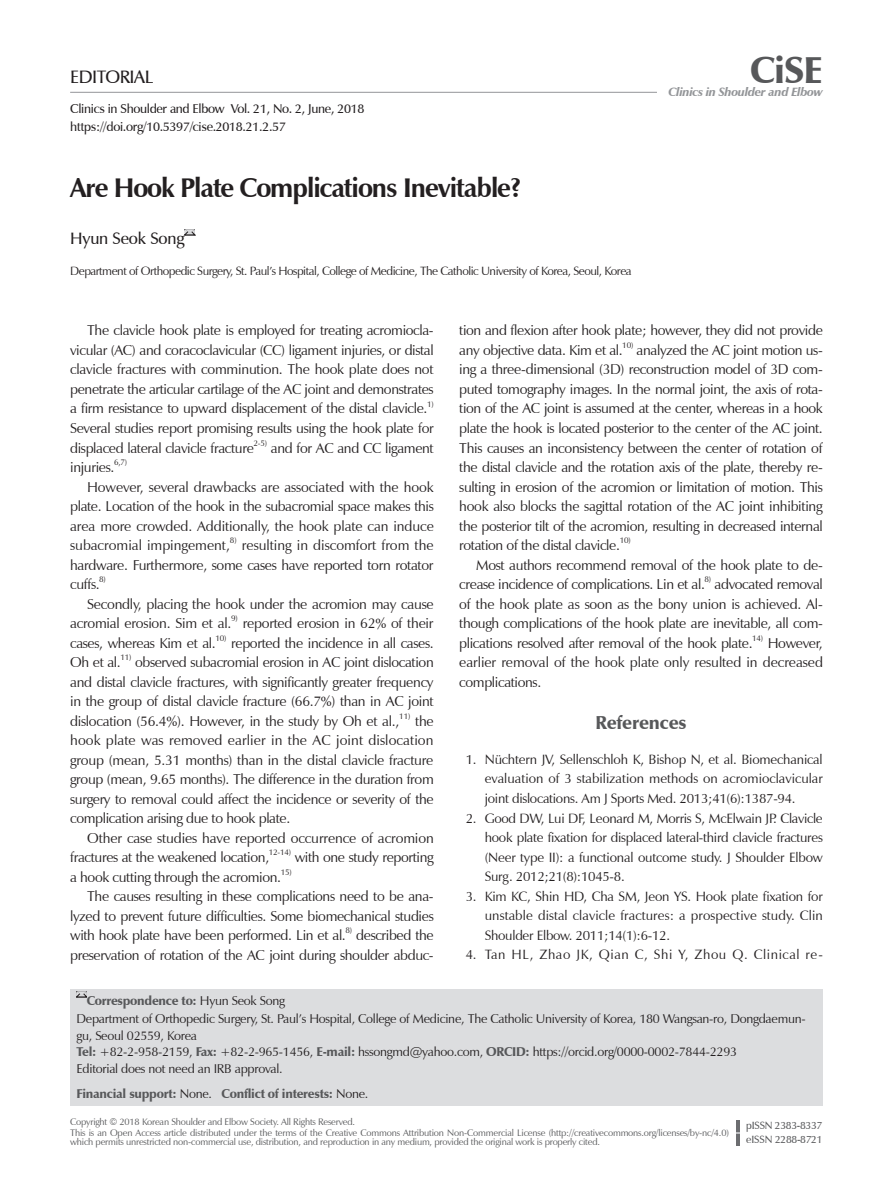
<style>
.page{position:relative;width:893px;height:1191px;background:#fff}
.page>*{position:absolute;margin:0;border:0;box-sizing:border-box;transform-origin:0 0}
.doi_10_4055_cios_200{font:900 37.5px "Zapf Humanist 601 BT";color:#57585a}
.영문제목{font:700 27px "Zapf Humanist 601 BT";letter-spacing:-.04em;color:#231f20}
.서론{font:900 18.75px "Zapf Humanist 601 BT";letter-spacing:-.01em;color:#57585a}
.원저_증례{font:600 18px "Zapf Humanist 601 BT";letter-spacing:-.025em;color:#231f20}
.영문저자{font:600 16.5px "Zapf Humanist 601 BT";letter-spacing:-.01em;color:#231f20}
.본문{font:14.25px/19.5px "Zapf Humanist 601 BT";letter-spacing:-.025em;color:#231f20;text-align:justify}
.t1{font:13.5px/19.5px "Zapf Humanist 601 BT";letter-spacing:-.015em;color:#231f20;text-align:justify}
.t2{font:13.5px "Zapf Humanist 601 BT";letter-spacing:.04em;color:#231f20}
.교신저자{font:12.75px/16.5px "Zapf Humanist 601 BT";letter-spacing:-.02em;color:#231f20}
.doi_10_4055_cios_200-2{font:600 12.75px "Zapf Humanist 601 BT";letter-spacing:-.025em;color:#231f20}
.교신저자-2{font:900 12.75px "Zapf Humanist 601 BT";letter-spacing:-.02em;color:#57585a}
.영문소속{font:12px "Zapf Humanist 601 BT";letter-spacing:-.04em;color:#231f20}
.doi_10_4055_cios_200-3{font:italic 900 12px "Zapf Humanist 601 BT";letter-spacing:-.025em;color:#939598}
.doi_10_4055_cios_200-4{font:600 10.5px "Zapf Humanist 601 BT";letter-spacing:-.025em;color:#57585a}
.교신저자-3{font:9.45px/9px "Zapf Humanist 601 BT";letter-spacing:-.02em;color:#57585a}
.본문-2{font:8.25px "Zapf Humanist 601 BT";letter-spacing:-.025em;color:#231f20}
.s1{font-weight:400;color:#231f20}
.s2{font-weight:900;color:#57585a}
</style>
<div class="page">
<svg style="left:185px;top:229px;width:10px;height:7px"></svg>
<hr style="left:736px;top:1119px;width:3px;height:26px;background:#6c6d70">
<hr style="left:70px;top:92px;width:587px;height:1px;background:#939598">
<div style="left:70px;top:989px;width:753px;height:117px;background:#dcdddf"></div>
<svg style="left:77px;top:991px;width:10px;height:6px"></svg>
<p class="원저_증례" style="left:70px;top:66px;width:84px">EDITORIAL</p>
<p class="doi_10_4055_cios_200-2" style="left:70px;top:100px;width:296px">Clinics in Shoulder and Elbow Vol. 21, No. 2, June, 2018</p>
<p class="doi_10_4055_cios_200-2" style="left:70px;top:118px;width:217px">https://doi.org/10.5397/cise.2018.21.2.57</p>
<p class="영문제목" style="left:70px;top:171px;width:453px">Are Hook Plate Complications Inevitable?</p>
<p class="영문저자" style="left:70px;top:228px;width:116px">Hyun Seok Song</p>
<p class="영문소속" style="left:70px;top:263px;width:563px">Department of Orthopedic Surgery, St. Paul’s Hospital, College of Medicine, The Catholic University of Korea, Seoul, Korea</p>
<p class="doi_10_4055_cios_200" style="left:750px;top:47px;width:74px">CiSE</p>
<p class="doi_10_4055_cios_200-3" style="left:668px;top:84px;width:156px">Clinics in Shoulder and Elbow</p>
<p class="본문" style="left:70px;top:321px;width:365px;text-indent:17px">The clavicle hook plate is employed for treating acromiocla&shy;vicular (AC) and coracoclavicular (CC) ligament injuries, or distal clavicle fractures with comminution. The hook plate does not penetrate the articular cartilage of the AC joint and demonstrates a firm resistance to upward displacement of the distal clavicle.</p>
<p class="본문-2" style="left:427px;top:399px;width:8px">1)</p>
<p class="본문" style="left:70px;top:418px;width:365px">Several studies report promising results using the hook plate for displaced lateral clavicle fracture</p>
<p class="본문-2" style="left:254px;top:438px;width:15px">2-5)</p>
<p class="본문" style="left:271px;top:438px;width:164px">and for AC and CC ligament</p>
<p class="본문" style="left:70px;top:457px;width:46px">injuries.</p>
<p class="본문-2" style="left:114px;top:457px;width:15px">6,7)</p>
<p class="본문" style="left:70px;top:477px;width:365px;text-indent:17px">However, several drawbacks are associated with the hook plate. Location of the hook in the subacromial space makes this area more crowded. Additionally, the hook plate can induce subacromial impingement,</p>
<p class="본문-2" style="left:230px;top:535px;width:8px">8)</p>
<p class="본문" style="left:70px;top:535px;width:365px;text-indent:172px">resulting in discomfort from the hardware. Furthermore, some cases have reported torn rotator cuffs.</p>
<p class="본문-2" style="left:99px;top:574px;width:8px">8)</p>
<p class="본문" style="left:70px;top:594px;width:365px;text-indent:17px">Secondly, placing the hook under the acromion may cause acromial erosion. Sim et al.</p>
<p class="본문-2" style="left:231px;top:613px;width:8px">9)</p>
<p class="본문" style="left:243px;top:613px;width:192px">reported erosion in 62% of their</p>
<p class="본문" style="left:70px;top:633px;width:147px">cases, whereas Kim et al.</p>
<p class="본문-2" style="left:215px;top:633px;width:13px">10)</p>
<p class="본문" style="left:231px;top:633px;width:204px">reported the incidence in all cases.</p>
<p class="본문" style="left:70px;top:652px;width:52px">Oh et al.</p>
<p class="본문-2" style="left:120px;top:652px;width:12px">11)</p>
<p class="본문" style="left:70px;top:652px;width:365px;text-indent:65px">observed subacromial erosion in AC joint dislocation and distal clavicle fractures, with significantly greater frequency in the group of distal clavicle fracture (66.7%) than in AC joint dislocation (56.4%). However, in the study by Oh et al.,</p>
<p class="본문-2" style="left:399px;top:711px;width:13px">11)</p>
<p class="본문" style="left:70px;top:711px;width:365px;text-indent:345px">the hook plate was removed earlier in the AC joint dislocation group (mean, 5.31 months) than in the distal clavicle fracture group (mean, 9.65 months). The difference in the duration from surgery to removal could affect the incidence or severity of the complication arising due to hook plate.</p>
<p class="본문" style="left:70px;top:828px;width:365px;text-indent:17px">Other case studies have reported occurrence of acromion fractures at the weakened location,</p>
<p class="본문-2" style="left:269px;top:847px;width:24px">12-14)</p>
<p class="본문" style="left:295px;top:847px;width:141px">with one study reporting</p>
<p class="본문" style="left:70px;top:867px;width:212px">a hook cutting through the acromion.</p>
<p class="본문-2" style="left:281px;top:867px;width:12px">15)</p>
<p class="본문" style="left:70px;top:886px;width:365px;text-indent:17px">The causes resulting in these complications need to be ana&shy;lyzed to prevent future difficulties. Some biomechanical studies with hook plate have been performed. Lin et al.</p>
<p class="본문-2" style="left:345px;top:925px;width:8px">8)</p>
<p class="본문" style="left:70px;top:925px;width:365px;text-align:right">described the<br>preservation of rotation of the AC joint during shoulder abduc-</p>
<p class="본문" style="left:459px;top:321px;width:365px">tion and flexion after hook plate; however, they did not provide any objective data. Kim et al.</p>
<p class="본문-2" style="left:622px;top:340px;width:12px">10)</p>
<p class="본문" style="left:459px;top:340px;width:365px;text-indent:177px">analyzed the AC joint motion us&shy;ing a three-dimensional (3D) reconstruction model of 3D com&shy;puted tomography images. In the normal joint, the axis of rota&shy;tion of the AC joint is assumed at the center, whereas in a hook plate the hook is located posterior to the center of the AC joint.<br>This causes an inconsistency between the center of rotation of the distal clavicle and the rotation axis of the plate, thereby re&shy;sulting in erosion of the acromion or limitation of motion. This hook also blocks the sagittal rotation of the AC joint inhibiting the posterior tilt of the acromion, resulting in decreased internal rotation of the distal clavicle.</p>
<p class="본문-2" style="left:620px;top:535px;width:12px">10)</p>
<p class="본문" style="left:459px;top:555px;width:365px;text-indent:17px">Most authors recommend removal of the hook plate to de&shy;crease incidence of complications. Lin et al.</p>
<p class="본문-2" style="left:705px;top:574px;width:8px">8)</p>
<p class="본문" style="left:459px;top:574px;width:365px;text-indent:255px">advocated removal of the hook plate as soon as the bony union is achieved. Al&shy;though complications of the hook plate are inevitable, all com&shy;plications resolved after removal of the hook plate.</p>
<p class="본문-2" style="left:752px;top:633px;width:12px">14)</p>
<p class="본문" style="left:459px;top:633px;width:365px;text-indent:308px">However, earlier removal of the hook plate only resulted in decreased complications.</p>
<p class="서론" style="left:595px;top:711px;width:93px">References</p>
<p class="t1" style="left:485px;top:749px;width:340px;text-indent:-19px">1. Nüchtern JV, Sellenschloh K, Bishop N, et al. Biomechanical evaluation of 3 stabilization methods on acromioclavicular joint dislocations. Am J Sports Med. 2013;41(6):1387-94.</p>
<p class="t1" style="left:485px;top:808px;width:340px;text-indent:-19px">2. Good DW, Lui DF, Leonard M, Morris S, McElwain JP. Clavicle hook plate fixation for displaced lateral-third clavicle fractures (Neer type II): a functional outcome study. J Shoulder Elbow Surg. 2012;21(8):1045-8.</p>
<p class="t1" style="left:485px;top:886px;width:340px;text-indent:-19px">3. Kim KC, Shin HD, Cha SM, Jeon YS. Hook plate fixation for unstable distal clavicle fractures: a prospective study. Clin Shoulder Elbow. 2011;14(1):6-12.</p>
<p class="t2" style="left:466px;top:946px;width:359px">4. Tan HL, Zhao JK, Qian C, Shi Y, Zhou Q. Clinical re-</p>
<p class="교신저자-2" style="left:87px;top:992px;width:200px">Correspondence to: <span class="s1">Hyun Seok Song</span></p>
<p class="교신저자" style="left:77px;top:1010px;width:731px">Department of Orthopedic Surgery, St. Paul’s Hospital, College of Medicine, The Catholic University of Korea, 180 Wangsan-ro, Dongdaemun&shy;gu, Seoul 02559, Korea</p>
<p class="교신저자" style="left:77px;top:1043px;width:662px"><span class="s2">Tel:</span> +82-2-958-2159, <span class="s2">Fax:</span> +82-2-965-1456, <span class="s2">E-mail:</span> hssongmd@yahoo.com, <span class="s2">ORCID:</span> https://orcid.org/0000-0002-7844-2293</p>
<p class="교신저자" style="left:77px;top:1059px;width:208px">Editorial does not need an IRB approval.</p>
<p class="교신저자-2" style="left:77px;top:1085px;width:293px">Financial support: <span class="s1">None.</span> Conflict of interests: <span class="s1">None.</span></p>
<p class="교신저자-3" style="left:70px;top:1116px;width:287px">Copyright © 2018 Korean Shoulder and Elbow Society. All Rights Reserved.</p>
<p class="교신저자-3" style="left:70px;top:1127px;width:660px">This is an Open Access article distributed under the terms of the Creative Commons Attribution Non-Commercial License (http://creativecommons.org/licenses/by-nc/4.0) which permits unrestricted non-commercial use, distribution, and reproduction in any medium, provided the original work is properly cited.</p>
<p class="doi_10_4055_cios_200-4" style="left:746px;top:1119px;width:78px">pISSN 2383-8337</p>
<p class="doi_10_4055_cios_200-4" style="left:746px;top:1132px;width:78px">eISSN 2288-8721</p>
</div>
